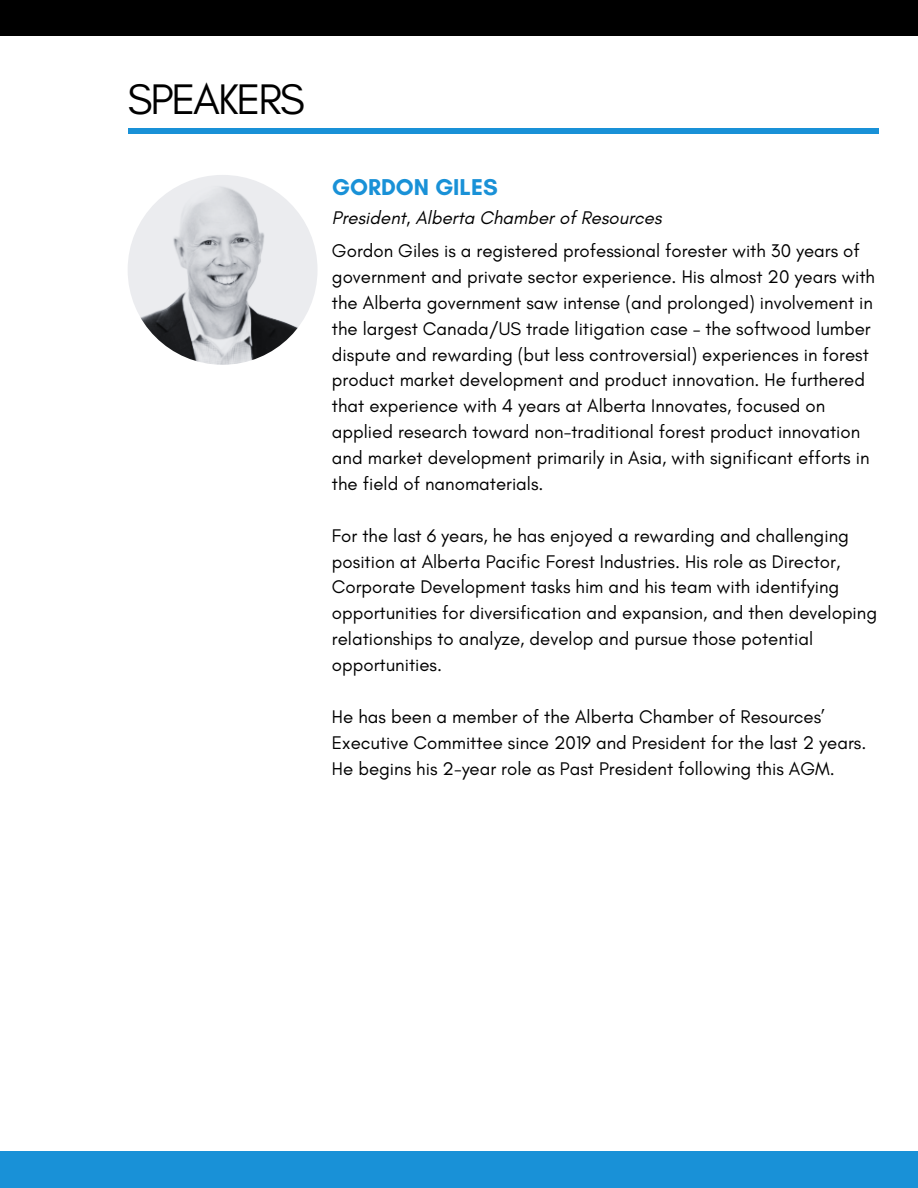
<style>
.page{position:relative;width:918px;height:1188px;background:#fff}
.page>*{position:absolute;margin:0;border:0;box-sizing:border-box;transform-origin:0 0}
.t1{font:43.65px "Glacial Indifference";letter-spacing:-.05em;color:#000}
.t2{font:700 23.4px "Glacial Indifference";color:#1991d7}
.t3{font:18.75px/25.8px "Glacial Indifference";color:#000}
.t4{font:italic 18.75px "Glacial Indifference";color:#000}
</style>
<div class="page">
<div style="left:128px;top:128px;width:751px;height:5px;background:#1991d7"></div>
<img style="left:128px;top:175px;width:190px;height:190px;border-radius:50%">
<div style="left:0;top:1151px;width:918px;height:37px;background:#1991d7"></div>
<div style="left:0;top:0;width:918px;height:36px;background:#000"></div>
<h1 class="t1" style="left:128px;top:72px;width:179px">SPEAKERS</h1>
<h2 class="t2" style="left:332px;top:173px;width:167px">GORDON GILES</h2>
<p class="t4" style="left:332px;top:206px;width:331px">President, Alberta Chamber of Resources</p>
<p class="t3" style="left:332px;top:238px;width:545px">Gordon Giles is a registered professional forester with 30 years of government and private sector experience. His almost 20 years with the Alberta government saw intense (and prolonged) involvement in the largest Canada/US trade litigation case – the softwood lumber dispute and rewarding (but less controversial) experiences in forest product market development and product innovation. He furthered that experience with 4 years at Alberta Innovates, focused on applied research toward non-traditional forest product innovation and market development primarily in Asia, with significant efforts in the field of nanomaterials.</p>
<p class="t3" style="left:332px;top:522px;width:547px">For the last 6 years, he has enjoyed a rewarding and challenging position at Alberta Pacific Forest Industries. His role as Director, Corporate Development tasks him and his team with identifying opportunities for diversification and expansion, and then developing relationships to analyze, develop and pursue those potential opportunities.</p>
<p class="t3" style="left:332px;top:703px;width:536px">He has been a member of the Alberta Chamber of Resources’<br>Executive Committee since 2019 and President for the last 2 years.<br>He begins his 2-year role as Past President following this AGM.</p>
</div>
